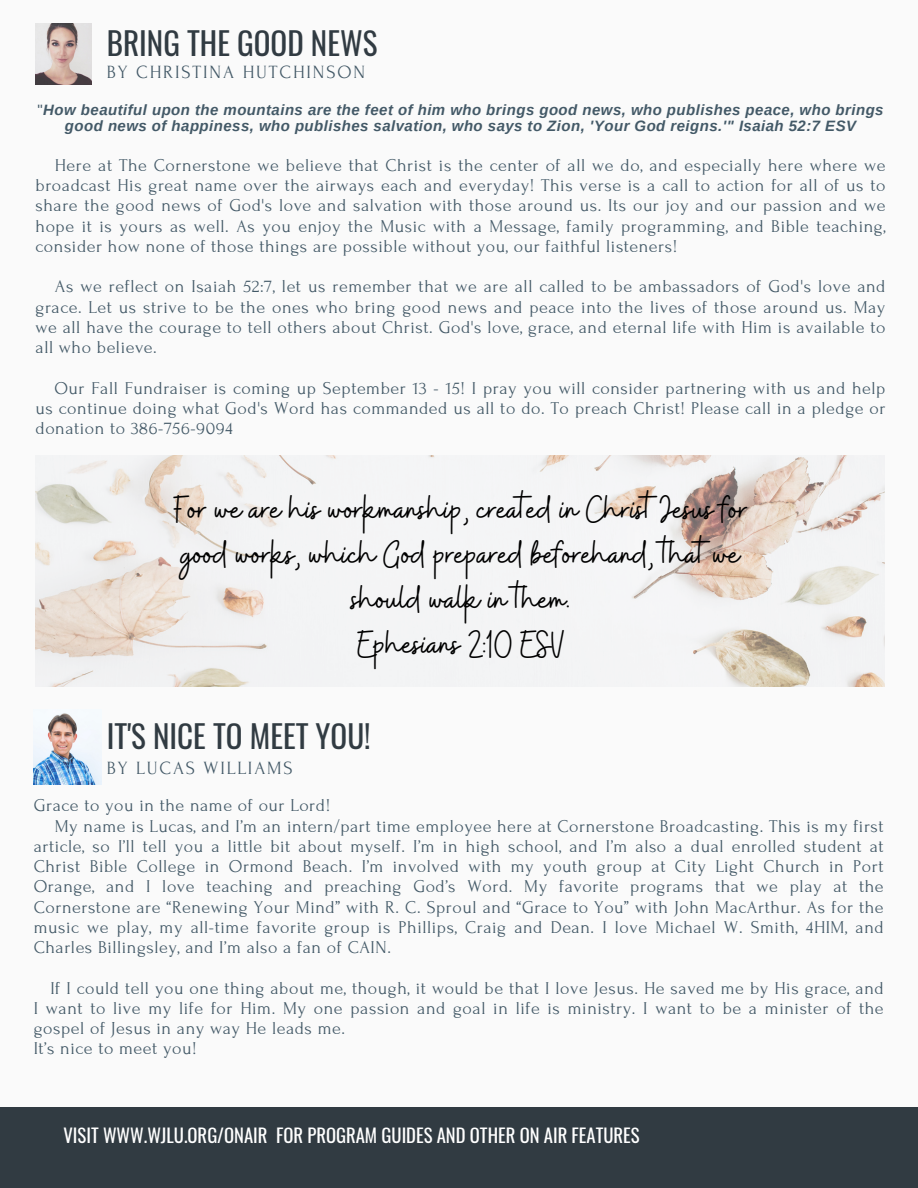
<style>
.page{position:relative;width:918px;height:1188px;background:#fafafa}
.page>*{position:absolute;margin:0;border:0;box-sizing:border-box;transform-origin:0 0}
.t1{font:39px/45px "Buffalo";color:#000;text-align:center}
.t2{font:31.2px "Oswald";color:#313b42}
.t3{font:18.6px "Oswald";color:#fff}
.t4{font:18.6px "Forum";letter-spacing:.1em;color:#435967}
.t5{font:18px/20.2px "Forum";letter-spacing:.03em;color:#435967;text-align:justify}
.t6{font:italic 700 15px/16.8px "Arimo";letter-spacing:.03em;color:#435967;text-align:center}
.s1{font-weight:400;font-style:normal}
</style>
<div class="page">
<div style="left:0;top:1107px;width:918px;height:81px;background:#313b42"></div>
<img style="left:35px;top:23px;width:57px;height:61px">
<img style="left:35px;top:456px;width:850px;height:230px">
<img style="left:34px;top:713px;width:67px;height:72px">
<p class="t2" style="left:107px;top:19px;width:272px">BRING THE GOOD NEWS</p>
<p class="t4" style="left:107px;top:62px;width:260px">BY CHRISTINA HUTCHINSON</p>
<p class="t6" style="left:38px;top:101px;width:848px"><span class="s1">"</span>How beautiful upon the mountains are the feet of him who brings good news, who publishes peace, who brings good news of happiness, who publishes salvation, who says to Zion, 'Your God reigns.'" Isaiah 52:7 ESV</p>
<p class="t5" style="left:36px;top:155px;width:851px;text-indent:19px">Here at The Cornerstone we believe that Christ is the center of all we do, and especially here where we broadcast His great name over the airways each and everyday! This verse is a call to action for all of us to share the good news of God's love and salvation with those around us. Its our joy and our passion and we hope it is yours as well. As you enjoy the Music with a Message, family programming, and Bible teaching, consider how none of those things are possible without you, our faithful listeners!</p>
<p class="t5" style="left:36px;top:277px;width:851px;text-indent:19px">As we reflect on Isaiah 52:7, let us remember that we are all called to be ambassadors of God's love and grace. Let us strive to be the ones who bring good news and peace into the lives of those around us. May we all have the courage to tell others about Christ. God's love, grace, and eternal life with Him is available to all who believe.</p>
<p class="t5" style="left:36px;top:378px;width:851px;text-indent:19px">Our Fall Fundraiser is coming up September 13 - 15! I pray you will consider partnering with us and help us continue doing what God's Word has commanded us all to do. To preach Christ! Please call in a pledge or donation to 386-756-9094</p>
<p class="t1" style="left:173px;top:489px;width:576px">For we are his workmanship, created in Christ Jesus for good works, which God prepared beforehand, that we should walk in them.</p>
<p class="t1" style="left:357px;top:624px;width:208px">Ephesians 2:10 ESV</p>
<p class="t2" style="left:107px;top:712px;width:266px">IT'S NICE TO MEET YOU!</p>
<p class="t4" style="left:107px;top:758px;width:188px">BY LUCAS WILLIAMS</p>
<p class="t5" style="left:34px;top:796px;width:298px">Grace to you in the name of our Lord!</p>
<p class="t5" style="left:34px;top:816px;width:851px;text-indent:21px">My name is Lucas, and I’m an intern/part time employee here at Cornerstone Broadcasting. This is my first article, so I’ll tell you a little bit about myself. I’m in high school, and I’m also a dual enrolled student at Christ Bible College in Ormond Beach. I’m involved with my youth group at City Light Church in Port Orange, and I love teaching and preaching God’s Word. My favorite programs that we play at the Cornerstone are “Renewing Your Mind” with R. C. Sproul and “Grace to You” with John MacArthur. As for the music we play, my all-time favorite group is Phillips, Craig and Dean. I love Michael W. Smith, 4HIM, and Charles Billingsley, and I’m also a fan of CAIN.</p>
<p class="t5" style="left:34px;top:978px;width:851px;text-indent:17px">If I could tell you one thing about me, though, it would be that I love Jesus. He saved me by His grace, and I want to live my life for Him. My one passion and goal in life is ministry. I want to be a minister of the gospel of Jesus in any way He leads me.</p>
<p class="t5" style="left:34px;top:1039px;width:164px">It’s nice to meet you!</p>
<p class="t3" style="left:64px;top:1121px;width:578px">VISIT WWW.WJLU.ORG/ONAIR FOR PROGRAM GUIDES AND OTHER ON AIR FEATURES</p>
</div>
